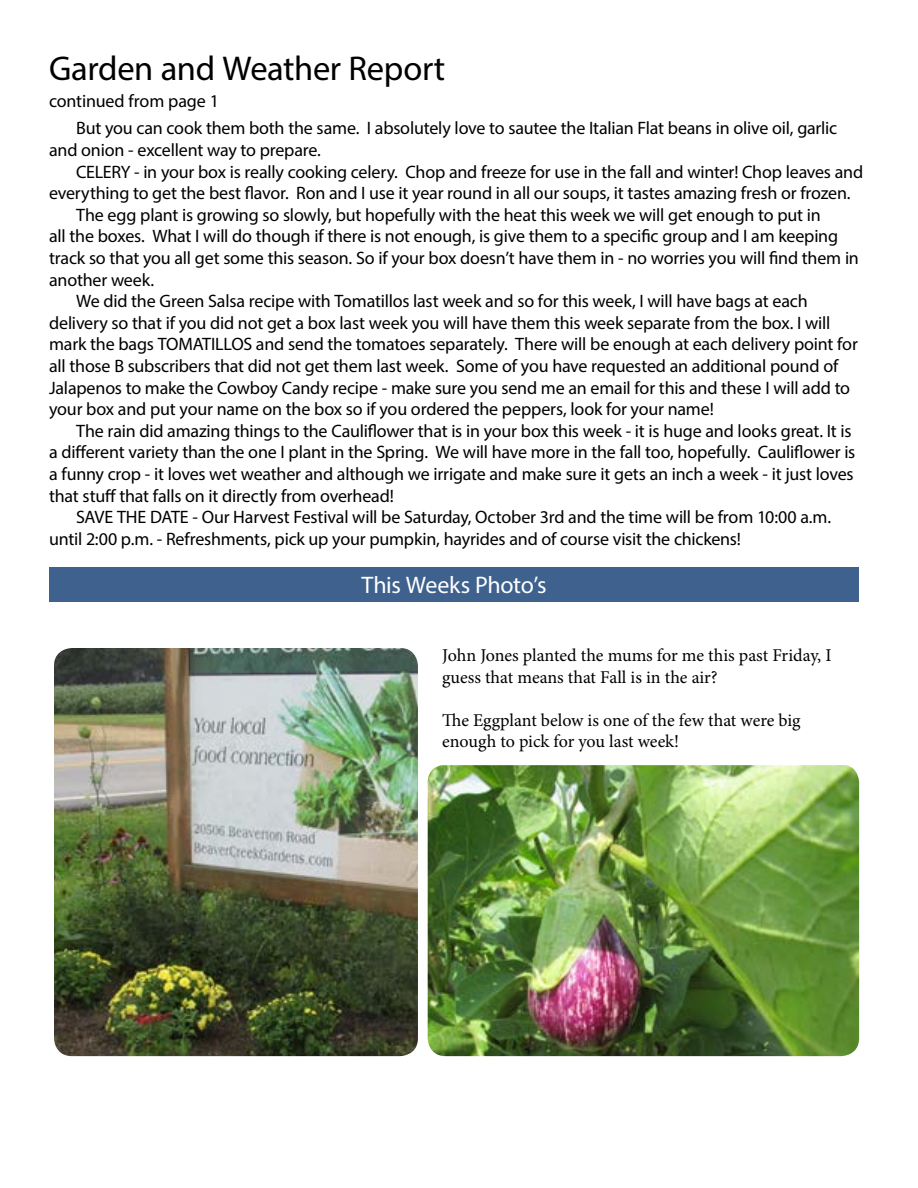
<style>
.page{position:relative;width:918px;height:1188px;background:#fff}
.page>*{position:absolute;margin:0;border:0;box-sizing:border-box;transform-origin:0 0}
.t1{font:34.5px "Myriad Pro";letter-spacing:-.01em;color:#000}
.t2{font:24px "Myriad Pro";letter-spacing:-.015em;color:#fff}
.t3{font:18px/27.5px "Myriad Pro";letter-spacing:-.01em;color:#000}
.t4{font:18px/21.6px "Minion Pro";letter-spacing:-.005em;color:#000}
</style>
<div class="page">
<img style="left:54px;top:648px;width:364px;height:408px">
<img style="left:428px;top:765px;width:431px;height:291px">
<div style="left:49px;top:567px;width:810px;height:35px;background:#3e618d"></div>
<h1 class="t1" style="left:49px;top:47px;width:398px">Garden and Weather Report</h1>
<p class="t3" style="left:76px;top:87px;width:763px;text-indent:-27px">continued from page 1<br>But you can cook them both the same. I absolutely love to sautee the Italian Flat beans in olive oil, garlic</p>
<p class="t3" style="left:49px;top:136px;width:273px">and onion - excellent way to prepare.</p>
<p class="t3" style="left:76px;top:158px;width:789px">CELERY - in your box is really cooking celery. Chop and freeze for use in the fall and winter! Chop leaves and</p>
<p class="t3" style="left:49px;top:179px;width:803px">everything to get the best flavor. Ron and I use it year round in all our soups, it tastes amazing fresh or frozen.</p>
<p class="t3" style="left:76px;top:201px;width:746px">The egg plant is growing so slowly, but hopefully with the heat this week we will get enough to put in</p>
<p class="t3" style="left:49px;top:222px;width:791px">all the boxes. What I will do though if there is not enough, is give them to a specific group and I am keeping</p>
<p class="t3" style="left:49px;top:244px;width:811px">track so that you all get some this season. So if your box doesn’t have them in - no worries you will find them in</p>
<p class="t3" style="left:49px;top:266px;width:107px">another week.</p>
<p class="t3" style="left:76px;top:287px;width:733px">We did the Green Salsa recipe with Tomatillos last week and so for this week, I will have bags at each</p>
<p class="t3" style="left:49px;top:309px;width:783px">delivery so that if you did not get a box last week you will have them this week separate from the box. I will</p>
<p class="t3" style="left:49px;top:330px;width:810px">mark the bags TOMATILLOS and send the tomatoes separately. There will be enough at each delivery point for</p>
<p class="t3" style="left:49px;top:352px;width:791px">all those B subscribers that did not get them last week. Some of you have requested an additional pound of</p>
<p class="t3" style="left:49px;top:374px;width:803px">Jalapenos to make the Cowboy Candy recipe - make sure you send me an email for this and these I will add to</p>
<p class="t3" style="left:49px;top:395px;width:666px">your box and put your name on the box so if you ordered the peppers, look for your name!</p>
<p class="t3" style="left:76px;top:417px;width:777px">The rain did amazing things to the Cauliflower that is in your box this week - it is huge and looks great. It is</p>
<p class="t3" style="left:49px;top:438px;width:808px">a different variety than the one I plant in the Spring. We will have more in the fall too, hopefully. Cauliflower is</p>
<p class="t3" style="left:49px;top:460px;width:806px">a funny crop - it loves wet weather and although we irrigate and make sure it gets an inch a week - it just loves</p>
<p class="t3" style="left:49px;top:482px;width:346px">that stuff that falls on it directly from overhead!</p>
<p class="t3" style="left:76px;top:503px;width:757px">SAVE THE DATE - Our Harvest Festival will be Saturday, October 3rd and the time will be from 10:00 a.m.</p>
<p class="t3" style="left:49px;top:525px;width:693px">until 2:00 p.m. - Refreshments, pick up your pumpkin, hayrides and of course visit the chickens!</p>
<h2 class="t2" style="left:362px;top:570px;width:187px">This Weeks Photo’s</h2>
<p class="t4" style="left:442px;top:645px;width:391px">John Jones planted the mums for me this past Friday, I guess that means that Fall is in the air?</p>
<p class="t4" style="left:442px;top:709px;width:360px">The Eggplant below is one of the few that were big enough to pick for you last week!</p>
</div>
